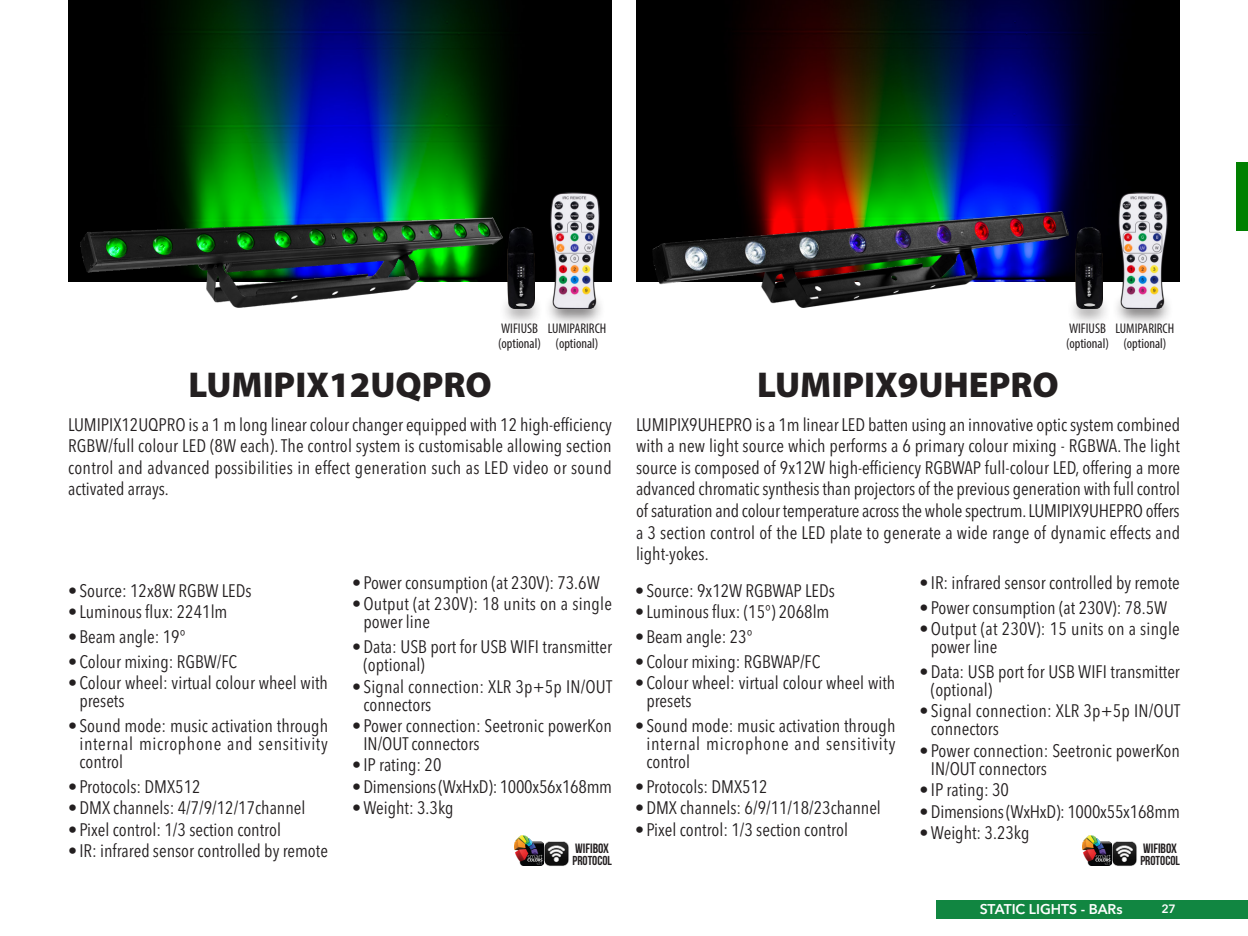
<style>
.page{position:relative;width:1248px;height:936px;background:#fff}
.page>*{position:absolute;margin:0;border:0;box-sizing:border-box;transform-origin:0 0}
.indice{font:900 36px "Myriad Pro";color:#231f20}
.INTRO{font:condensed 18px/18px "Avenir Next LT Pro";color:#231f20}
.Titolo_Accessori{font:condensed 14px "Myriad Pro";color:#231f20}
.t1{font:600 14px "Avenir Next LT Pro";color:#fff}
.DescrizioneDati_EN_l{font:13.4px "Bebas Neue";color:#231f20}
.DescrizioneDati_EN_l-2{font:13px "Bebas Neue";color:#231f20}
.t2{font:600 12px "Avenir Next LT Pro";color:#fff}
</style>
<div class="page">
<img style="left:636px;top:0;width:543px;height:282px">
<div style="left:1111px;top:292px;width:62px;height:35px;background:#231f20;opacity:.75"></div>
<img style="left:1118px;top:192px;width:49px;height:117px">
<div style="left:1066px;top:293px;width:44px;height:33px;background:#231f20;opacity:.75"></div>
<img style="left:1075px;top:228px;width:27px;height:81px">
<img style="left:652px;top:212px;width:416px;height:95px">
<img style="left:514px;top:835px;width:28px;height:30px">
<img style="left:542px;top:841px;width:27px;height:25px">
<img style="left:1082px;top:835px;width:28px;height:30px">
<img style="left:1110px;top:841px;width:27px;height:25px">
<div style="left:1235px;top:163px;width:12px;height:68px;background:#008000"></div>
<img style="left:68px;top:0;width:544px;height:282px">
<img style="left:81px;top:217px;width:421px;height:90px">
<div style="left:543px;top:292px;width:62px;height:35px;background:#231f20;opacity:.75"></div>
<img style="left:550px;top:192px;width:50px;height:117px">
<div style="left:499px;top:293px;width:44px;height:33px;background:#231f20;opacity:.75"></div>
<img style="left:507px;top:228px;width:27px;height:81px">
<div style="left:935px;top:900px;width:312px;height:18px;background:#118641"></div>
<p class="Titolo_Accessori" style="left:501px;top:320px;width:38px">WIFIUSB</p>
<p class="Titolo_Accessori" style="left:498px;top:335px;width:44px">(optional)</p>
<p class="Titolo_Accessori" style="left:547px;top:320px;width:60px">LUMIPARIRCH</p>
<p class="Titolo_Accessori" style="left:555px;top:335px;width:44px">(optional)</p>
<p class="indice" style="left:188px;top:364px;width:305px">LUMIPIX12UQPRO</p>
<p class="indice" style="left:757px;top:364px;width:303px">LUMIPIX9UHEPRO</p>
<p class="Titolo_Accessori" style="left:1068px;top:320px;width:38px">WIFIUSB</p>
<p class="Titolo_Accessori" style="left:1065px;top:335px;width:44px">(optional)</p>
<p class="Titolo_Accessori" style="left:1115px;top:320px;width:60px">LUMIPARIRCH</p>
<p class="Titolo_Accessori" style="left:1123px;top:335px;width:44px">(optional)</p>
<p class="INTRO" style="left:68px;top:413px;width:545px;line-height:21.6px;text-align:justify">LUMIPIX12UQPRO is a 1 m long linear colour changer equipped with 12 high-efficiency RGBW/full colour LED (8W each). The control system is customisable allowing section control and advanced possibilities in effect generation such as LED video or sound activated arrays.</p>
<p class="INTRO" style="left:68px;top:581px;width:185px">• Source: 12x8W RGBW LEDs</p>
<p class="INTRO" style="left:68px;top:602px;width:161px">• Luminous flux: 2241lm</p>
<p class="INTRO" style="left:68px;top:627px;width:119px">• Beam angle: 19°</p>
<p class="INTRO" style="left:68px;top:652px;width:171px">• Colour mixing: RGBW/FC</p>
<p class="INTRO" style="left:79px;top:674px;width:250px;text-indent:-11px">• Colour wheel: virtual colour wheel with presets</p>
<p class="INTRO" style="left:79px;top:716px;width:250px;text-align:justify;text-indent:-11px">• Sound mode: music activation through internal microphone and sensitivity control</p>
<p class="INTRO" style="left:68px;top:777px;width:134px">• Protocols: DMX512</p>
<p class="INTRO" style="left:68px;top:799px;width:239px">•DMX channels: 4/7/9/12/17channel</p>
<p class="INTRO" style="left:68px;top:820px;width:214px">• Pixel control: 1/3 section control</p>
<p class="INTRO" style="left:68px;top:841px;width:261px">• IR: infrared sensor controlled by remote</p>
<p class="INTRO" style="left:352px;top:573px;width:249px">• Power consumption (at 230V): 73.6W</p>
<p class="INTRO" style="left:363px;top:595px;width:250px;text-indent:-11px">•Output (at 230V): 18 units on a single power line</p>
<p class="INTRO" style="left:363px;top:637px;width:250px;text-indent:-11px">•Data: USB port for USB WIFI transmitter (optional)</p>
<p class="INTRO" style="left:363px;top:677px;width:250px;text-indent:-11px">• Signal connection: XLR 3p+5p IN/OUT connectors</p>
<p class="INTRO" style="left:363px;top:716px;width:250px;text-indent:-11px">• Power connection: Seetronic powerKon<br>IN/OUT connectors</p>
<p class="INTRO" style="left:352px;top:756px;width:91px">• IP rating: 20</p>
<p class="INTRO" style="left:352px;top:777px;width:261px">•Dimensions (WxHxD): 1000x56x168mm</p>
<p class="INTRO" style="left:352px;top:798px;width:103px">•Weight: 3.3kg</p>
<p class="DescrizioneDati_EN_l" style="left:575px;top:841px;width:35px">WIFIBOX</p>
<p class="DescrizioneDati_EN_l-2" style="left:572px;top:852px;width:41px">PROTOCOL</p>
<p class="INTRO" style="left:636px;top:413px;width:545px;line-height:21.6px;text-align:justify">LUMIPIX9UHEPRO is a 1m linear LED batten using an innovative optic system combined with a new light source which performs a 6 primary colour mixing - RGBWA. The light source is composed of 9x12W high-efficiency RGBWAP full-colour LED, offering a more advanced chromatic synthesis than projectors of the previous generation with full control of saturation and colour temperature across the whole spectrum. LUMIPIX9UHEPRO offers a 3 section control of the LED plate to generate a wide range of dynamic effects and light-yokes.</p>
<p class="INTRO" style="left:635px;top:581px;width:201px">• Source: 9x12W RGBWAP LEDs</p>
<p class="INTRO" style="left:635px;top:602px;width:196px">• Luminous flux: (15°) 2068lm</p>
<p class="INTRO" style="left:635px;top:627px;width:119px">• Beam angle: 23°</p>
<p class="INTRO" style="left:635px;top:652px;width:187px">• Colour mixing: RGBWAP/FC</p>
<p class="INTRO" style="left:646px;top:674px;width:250px;text-indent:-11px">• Colour wheel: virtual colour wheel with presets</p>
<p class="INTRO" style="left:646px;top:716px;width:250px;text-align:justify;text-indent:-11px">• Sound mode: music activation through internal microphone and sensitivity control</p>
<p class="INTRO" style="left:635px;top:777px;width:134px">• Protocols: DMX512</p>
<p class="INTRO" style="left:635px;top:799px;width:247px">•DMX channels: 6/9/11/18/23channel</p>
<p class="INTRO" style="left:635px;top:820px;width:214px">• Pixel control: 1/3 section control</p>
<p class="INTRO" style="left:919px;top:573px;width:262px">• IR: infrared sensor controlled by remote</p>
<p class="INTRO" style="left:919px;top:598px;width:249px">• Power consumption (at 230V): 78.5W</p>
<p class="INTRO" style="left:930px;top:619px;width:250px;text-indent:-11px">•Output (at 230V): 15 units on a single power line</p>
<p class="INTRO" style="left:930px;top:662px;width:250px;text-indent:-11px">•Data: USB port for USB WIFI transmitter (optional)</p>
<p class="INTRO" style="left:930px;top:702px;width:251px;text-indent:-11px">• Signal connection: XLR 3p+5p IN/OUT connectors</p>
<p class="INTRO" style="left:930px;top:741px;width:251px;text-indent:-11px">• Power connection: Seetronic powerKon<br>IN/OUT connectors</p>
<p class="INTRO" style="left:919px;top:780px;width:91px">• IP rating: 30</p>
<p class="INTRO" style="left:919px;top:802px;width:262px">•Dimensions (WxHxD): 1000x55x168mm</p>
<p class="INTRO" style="left:919px;top:823px;width:111px">•Weight: 3.23kg</p>
<p class="DescrizioneDati_EN_l" style="left:1143px;top:841px;width:35px">WIFIBOX</p>
<p class="DescrizioneDati_EN_l-2" style="left:1140px;top:852px;width:41px">PROTOCOL</p>
<p class="t1" style="left:979px;top:900px;width:144px">STATIC LIGHTS - BARs</p>
<p class="t2" style="left:1161px;top:901px;width:16px">27</p>
</div>
